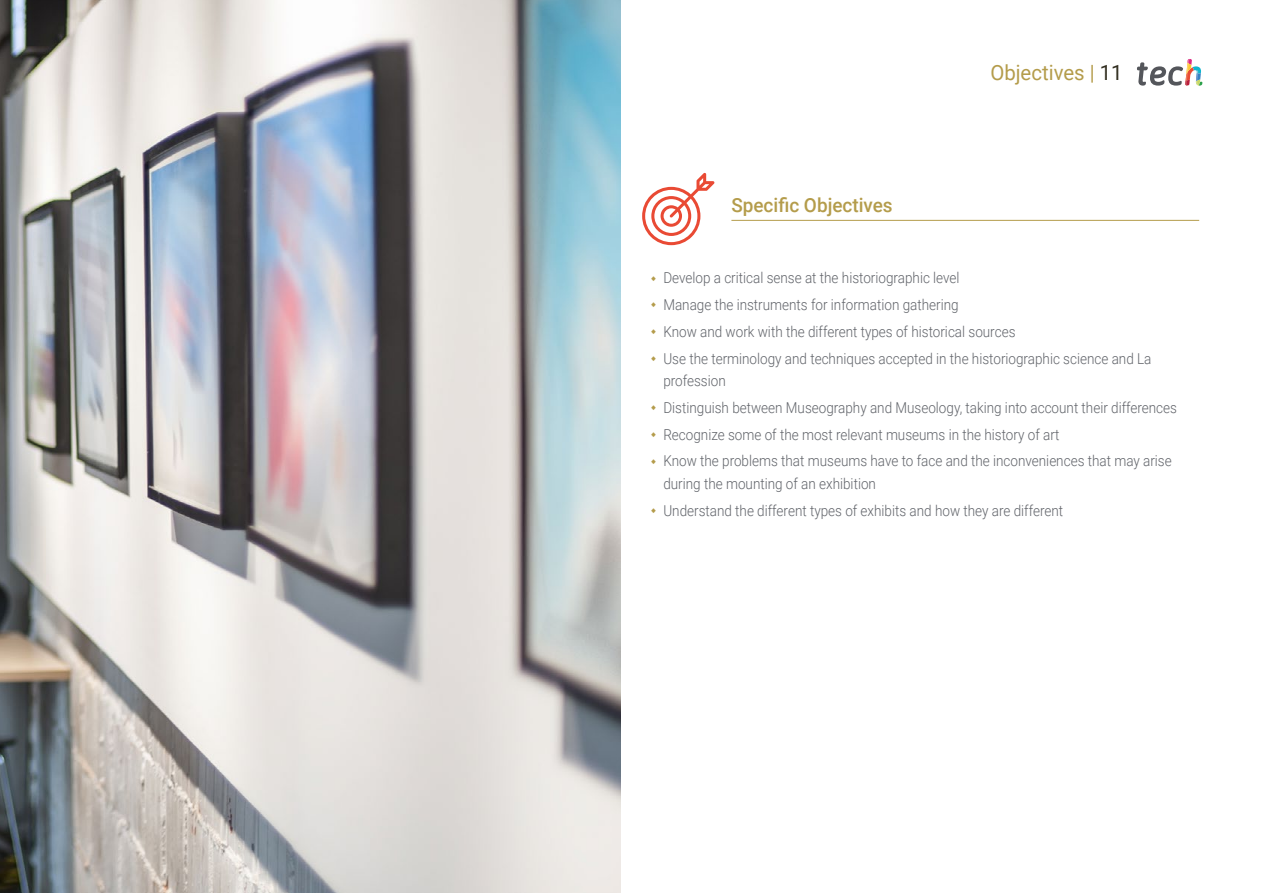
<style>
.page{position:relative;width:1263px;height:893px;background:#fff}
.page>*{position:absolute;margin:0;border:0;box-sizing:border-box;transform-origin:0 0}
.t1{font:21px "Roboto";color:#b49c4b}
.t2{font:500 19.5px "Roboto";color:#b49c4b}
.t3{font:300 15px/26.7px "Roboto";color:#61646a;scale:.9 1}
.s1{color:#312e20}
</style>
<div class="page">
<hr style="left:731px;top:220px;width:468px;height:1px;background:#b49c4b">
<svg style="left:642px;top:173px;width:72px;height:72px"></svg>
<img style="left:0;top:0;width:621px;height:893px">
<svg style="left:1137px;top:59px;width:65px;height:27px"></svg>
<h2 class="t2" style="left:731px;top:191px;width:163px">Specific Objectives</h2>
<h1 class="t1" style="left:990px;top:57px;width:134px">Objectives | <span class="s1">11</span></h1>
<p class="t3" style="left:663px;top:264px;width:544px">Develop a critical sense at the historiographic level<br>Manage the instruments for information gathering<br>Know and work with the different types of historical sources<br>Use the terminology and techniques accepted in the historiographic science and La</p>
<p class="t3" style="left:663px;top:367px;width:572px">profession<br>Distinguish between Museography and Museology, taking into account their differences Recognize some of the most relevant museums in the history of art<br>Know the problems that museums have to face and the inconveniences that may arise</p>
<p class="t3" style="left:663px;top:470px;width:446px">during the mounting of an exhibition<br>Understand the different types of exhibits and how they are different</p>
</div>
